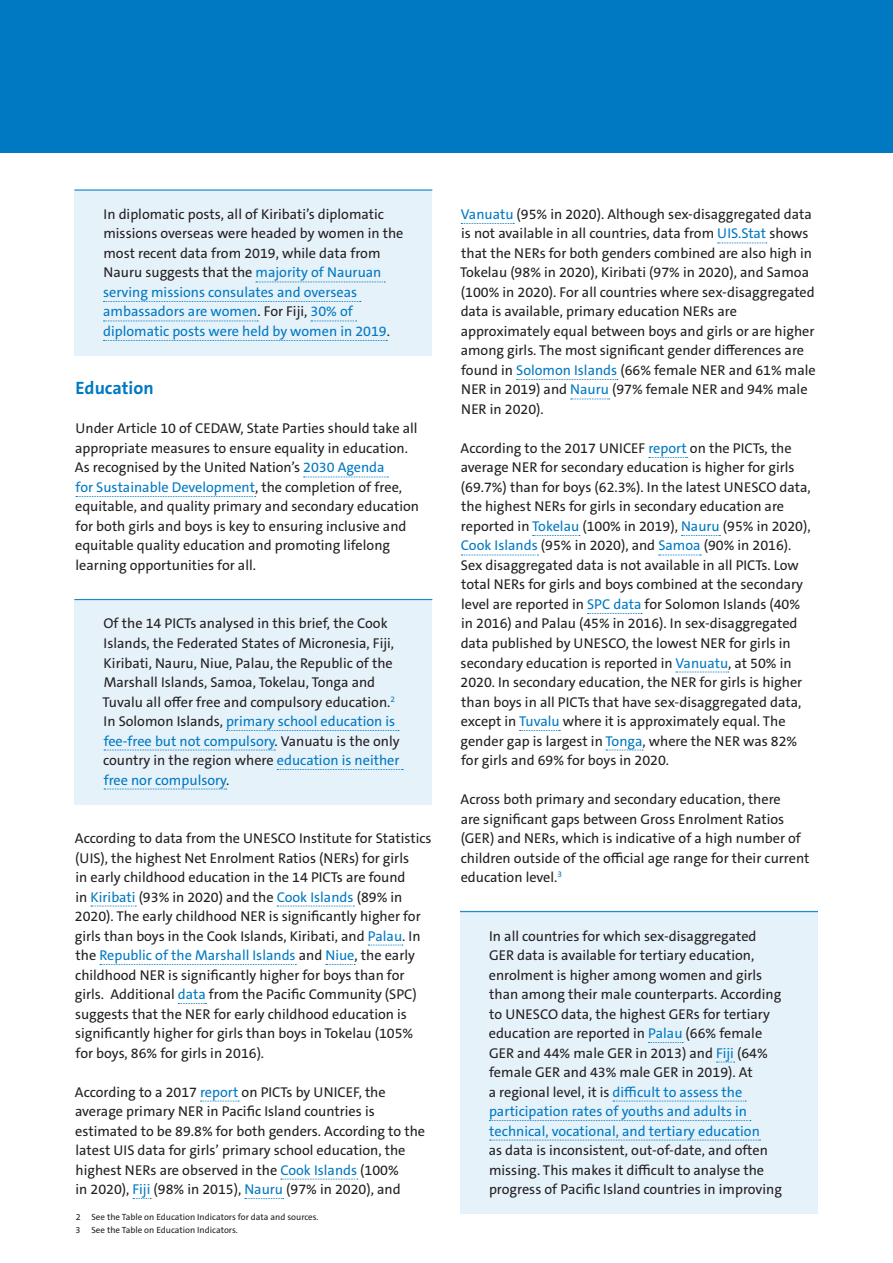
<style>
.page{position:relative;width:893px;height:1263px;background:#fff}
.page>*{position:absolute;margin:0;border:0;box-sizing:border-box;transform-origin:0 0}
.Main_-_heading_2{font:700 18px "The Sans C5";color:#0079c2}
.Main_-_body_text{font:14.25px/19.5px "The Sans C5";color:#231f20}
.Main_-_body_text_-_p{font:14.25px/19.5px "The Sans C5";color:#231f20}
.Main_-_footnote{font:9px "The Sans C5";color:#231f20}
.s1{color:#0079c2}
</style>
<div class="page">
<div style="left:0;top:0;width:893px;height:153px;background:#0079c2"></div>
<div style="left:74px;top:189px;width:358px;height:167px;background:#e6f2fa"></div>
<hr style="left:74px;top:190px;width:358px;height:1px;background:#0079c2">
<svg style="left:256px;top:282px;width:129px;height:1px"></svg>
<svg style="left:103px;top:301px;width:258px;height:1px"></svg>
<svg style="left:103px;top:321px;width:155px;height:1px"></svg>
<svg style="left:311px;top:321px;width:46px;height:1px"></svg>
<svg style="left:104px;top:340px;width:283px;height:1px"></svg>
<svg style="left:304px;top:477px;width:84px;height:1px"></svg>
<svg style="left:76px;top:496px;width:180px;height:1px"></svg>
<div style="left:74px;top:599px;width:358px;height:205px;background:#e6f2fa"></div>
<hr style="left:74px;top:599px;width:358px;height:1px;background:#0079c2">
<svg style="left:226px;top:730px;width:173px;height:1px"></svg>
<svg style="left:104px;top:750px;width:171px;height:1px"></svg>
<svg style="left:277px;top:769px;width:126px;height:1px"></svg>
<svg style="left:104px;top:789px;width:123px;height:1px"></svg>
<svg style="left:91px;top:906px;width:45px;height:1px"></svg>
<svg style="left:277px;top:906px;width:77px;height:1px"></svg>
<svg style="left:368px;top:945px;width:35px;height:1px"></svg>
<svg style="left:100px;top:964px;width:196px;height:1px"></svg>
<svg style="left:326px;top:964px;width:29px;height:1px"></svg>
<svg style="left:178px;top:1003px;width:28px;height:1px"></svg>
<svg style="left:200px;top:1101px;width:39px;height:1px"></svg>
<svg style="left:281px;top:1179px;width:77px;height:1px"></svg>
<svg style="left:133px;top:1198px;width:18px;height:1px"></svg>
<svg style="left:245px;top:1198px;width:39px;height:1px"></svg>
<svg style="left:461px;top:223px;width:53px;height:1px"></svg>
<svg style="left:718px;top:243px;width:49px;height:1px"></svg>
<svg style="left:517px;top:379px;width:101px;height:1px"></svg>
<svg style="left:571px;top:399px;width:39px;height:1px"></svg>
<svg style="left:649px;top:457px;width:38px;height:1px"></svg>
<svg style="left:533px;top:535px;width:47px;height:1px"></svg>
<svg style="left:681px;top:535px;width:39px;height:1px"></svg>
<svg style="left:461px;top:555px;width:77px;height:1px"></svg>
<svg style="left:659px;top:555px;width:42px;height:1px"></svg>
<svg style="left:587px;top:613px;width:55px;height:1px"></svg>
<svg style="left:676px;top:672px;width:53px;height:1px"></svg>
<svg style="left:520px;top:730px;width:40px;height:1px"></svg>
<svg style="left:606px;top:750px;width:37px;height:1px"></svg>
<div style="left:460px;top:911px;width:358px;height:303px;background:#e6f2fa"></div>
<hr style="left:460px;top:911px;width:358px;height:1px;background:#0079c2">
<svg style="left:648px;top:1042px;width:35px;height:1px"></svg>
<svg style="left:716px;top:1062px;width:19px;height:1px"></svg>
<svg style="left:613px;top:1101px;width:133px;height:1px"></svg>
<svg style="left:489px;top:1120px;width:262px;height:1px"></svg>
<svg style="left:490px;top:1140px;width:270px;height:1px"></svg>
<p class="Main_-_body_text_-_p" style="left:103px;top:204px;width:302px">In diplomatic posts, all of Kiribati’s diplomatic missions overseas were headed by women in the most recent data from 2019, while data from Nauru suggests that the <span class="s1">majority of Nauruan serving missions consulates and overseas ambassadors are women</span>. For Fiji, <span class="s1">30% of diplomatic posts were held by women in 2019</span>.</p>
<p class="Main_-_heading_2" style="left:76px;top:377px;width:80px">Education</p>
<p class="Main_-_body_text" style="left:75px;top:419px;width:346px">Under Article 10 of CEDAW, State Parties should take all appropriate measures to ensure equality in education.<br>As recognised by the United Nation’s <span class="s1">2030 Agenda<br>for Sustainable Development</span>, the completion of free, equitable, and quality primary and secondary education for both girls and boys is key to ensuring inclusive and equitable quality education and promoting lifelong learning opportunities for all.</p>
<p class="Main_-_body_text_-_p" style="left:103px;top:614px;width:299px">Of the 14 PICTs analysed in this brief, the Cook Islands, the Federated States of Micronesia, Fiji, Kiribati, Nauru, Niue, Palau, the Republic of the Marshall Islands, Samoa, Tokelau, Tonga and Tuvalu all offer free and compulsory education.<sup>2<br></sup>In Solomon Islands, <span class="s1">primary school education is fee-free but not compulsory</span>. Vanuatu is the only country in the region where <span class="s1">education is neither free nor compulsory</span>.</p>
<p class="Main_-_body_text" style="left:75px;top:828px;width:358px">According to data from the UNESCO Institute for Statistics (UIS), the highest Net Enrolment Ratios (NERs) for girls<br>in early childhood education in the 14 PICTs are found<br>in <span class="s1">Kiribati</span> (93% in 2020) and the <span class="s1">Cook Islands</span> (89% in 2020). The early childhood NER is significantly higher for girls than boys in the Cook Islands, Kiribati, and <span class="s1">Palau</span>. In the <span class="s1">Republic of the Marshall Islands</span> and <span class="s1">Niue</span>, the early childhood NER is significantly higher for boys than for girls. Additional <span class="s1">data</span> from the Pacific Community (SPC) suggests that the NER for early childhood education is significantly higher for girls than boys in Tokelau (105% for boys, 86% for girls in 2016).</p>
<p class="Main_-_body_text" style="left:75px;top:1082px;width:352px">According to a 2017 <span class="s1">report</span> on PICTs by UNICEF, the average primary NER in Pacific Island countries is estimated to be 89.8% for both genders. According to the latest UIS data for girls’ primary school education, the highest NERs are observed in the <span class="s1">Cook Islands</span> (100%<br>in 2020), <span class="s1">Fiji</span> (98% in 2015), <span class="s1">Nauru</span> (97% in 2020), and</p>
<p class="Main_-_footnote" style="left:76px;top:1211px;width:244px">2 See the Table on Education Indicators for data and sources.</p>
<p class="Main_-_footnote" style="left:76px;top:1224px;width:164px">3 See the Table on Education Indicators.</p>
<p class="Main_-_body_text" style="left:460px;top:204px;width:357px"><span class="s1">Vanuatu</span> (95% in 2020). Although sex-disaggregated data is not available in all countries, data from <span class="s1">UIS.Stat</span> shows that the NERs for both genders combined are also high in Tokelau (98% in 2020), Kiribati (97% in 2020), and Samoa (100% in 2020). For all countries where sex-disaggregated data is available, primary education NERs are approximately equal between boys and girls or are higher among girls. The most significant gender differences are found in <span class="s1">Solomon Islands</span> (66% female NER and 61% male NER in 2019) and <span class="s1">Nauru</span> (97% female NER and 94% male NER in 2020).</p>
<p class="Main_-_body_text" style="left:460px;top:438px;width:352px">According to the 2017 UNICEF <span class="s1">report</span> on the PICTs, the average NER for secondary education is higher for girls (69.7%) than for boys (62.3%). In the latest UNESCO data, the highest NERs for girls in secondary education are reported in <span class="s1">Tokelau</span> (100% in 2019), <span class="s1">Nauru</span> (95% in 2020), <span class="s1">Cook Islands</span> (95% in 2020), and <span class="s1">Samoa</span> (90% in 2016).<br>Sex disaggregated data is not available in all PICTs. Low total NERs for girls and boys combined at the secondary level are reported in <span class="s1">SPC data</span> for Solomon Islands (40% in 2016) and Palau (45% in 2016). In sex-disaggregated data published by UNESCO, the lowest NER for girls in secondary education is reported in <span class="s1">Vanuatu</span>, at 50% in 2020. In secondary education, the NER for girls is higher than boys in all PICTs that have sex-disaggregated data, except in <span class="s1">Tuvalu</span> where it is approximately equal. The gender gap is largest in <span class="s1">Tonga</span>, where the NER was 82% for girls and 69% for boys in 2020.</p>
<p class="Main_-_body_text" style="left:461px;top:789px;width:350px">Across both primary and secondary education, there<br>are significant gaps between Gross Enrolment Ratios (GER) and NERs, which is indicative of a high number of children outside of the official age range for their current education level.<sup>3</sup></p>
<p class="Main_-_body_text_-_p" style="left:489px;top:926px;width:295px">In all countries for which sex-disaggregated GER data is available for tertiary education, enrolment is higher among women and girls than among their male counterparts. According to UNESCO data, the highest GERs for tertiary education are reported in <span class="s1">Palau</span> (66% female GER and 44% male GER in 2013) and <span class="s1">Fiji</span> (64% female GER and 43% male GER in 2019). At<br>a regional level, it is <span class="s1">difficult to assess the participation rates of youths and adults in technical, vocational, and tertiary education<br></span>as data is inconsistent, out-of-date, and often missing. This makes it difficult to analyse the progress of Pacific Island countries in improving</p>
</div>
